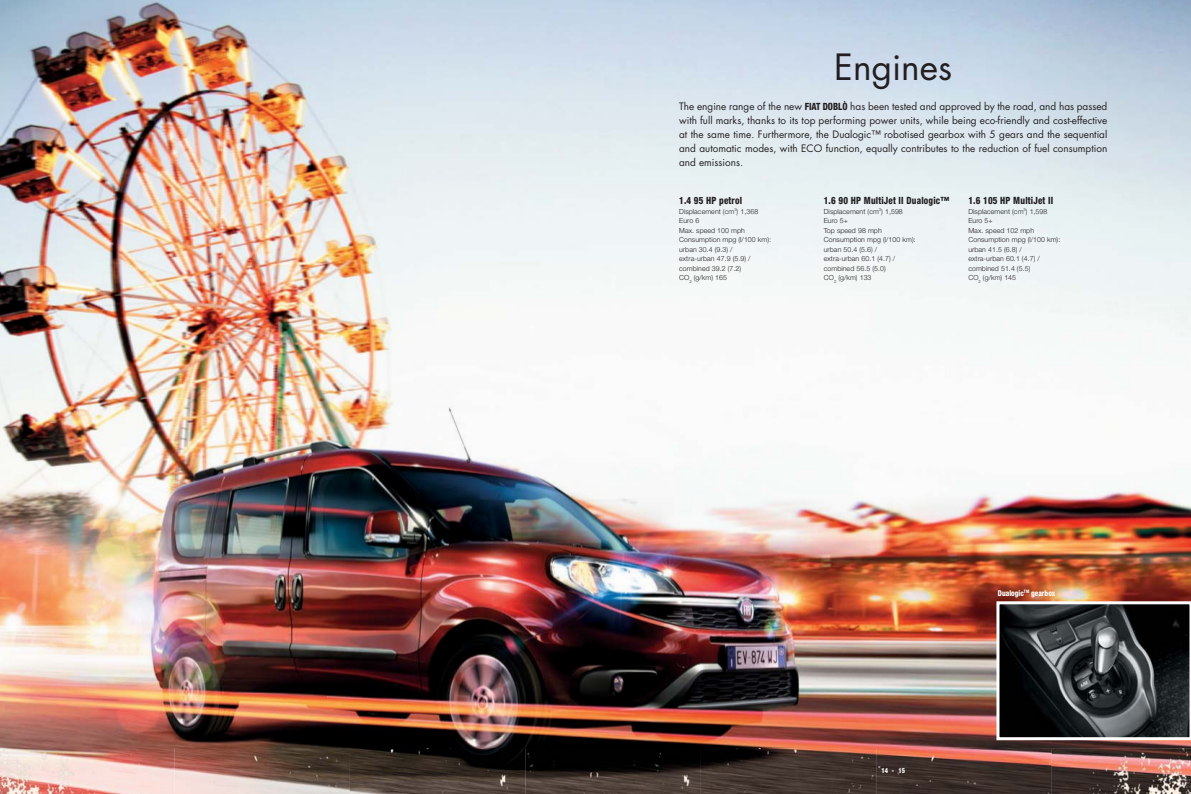
<style>
.page{position:relative;width:1191px;height:794px;background:#fff}
.page>*{position:absolute;margin:0;border:0;box-sizing:border-box;transform-origin:0 0}
.t1{font:35.2px "Futura Std";color:#231f20}
.t2{font:10px/14px "Futura Std";color:#231f20;text-align:justify}
.t3{font:800 condensed 10px "Helvetica Neue LT Pro";letter-spacing:.02em;color:#231f20;scale:.9 1}
.t4{font:800 condensed 8px "Helvetica Neue LT Pro";color:#fff;scale:.9 1}
.t5{font:300 7px/9.5px "Helvetica Neue LT Pro";letter-spacing:.01em;color:#231f20}
.t6{font:800 condensed 7px "Helvetica Neue LT Pro";color:#fff;scale:.9 1}
.s1{font-family:"Helvetica Neue LT Pro";font-weight:800;font-stretch:condensed}
</style>
<div class="page">
<img style="left:0;top:0;width:1191px;height:748px">
<img style="left:0;top:748px;width:1191px;height:46px">
<svg style="left:996px;top:601px;width:195px;height:139px;background:#373a3c"></svg>
<h1 class="t1" style="left:834px;top:51px;width:119px">Engines</h1>
<p class="t2" style="left:679px;top:100px;width:430px">The engine range of the new <span class="s1">FIAT DOBLÒ</span> has been tested and approved by the road, and has passed with full marks, thanks to its top performing power units, while being eco-friendly and cost-effective at the same time. Furthermore, the Dualogic™ robotised gearbox with 5 gears and the sequential and automatic modes, with ECO function, equally contributes to the reduction of fuel consumption and emissions.</p>
<h2 class="t3" style="left:823px;top:197px;width:141px">1.6 90 HP MultiJet II Dualogic™</h2>
<p class="t5" style="left:823px;top:207px;width:93px">Displacement (cm<sup>3</sup>) 1,598<br>Euro 5+<br>Top speed 98 mph<br>Consumption mpg (l/100 km): urban 50.4 (5.6) /<br>extra-urban 60.1 (4.7) / combined 56.5 (5.0)<br>CO<sub>2</sub> (g/km) 133</p>
<h2 class="t3" style="left:968px;top:197px;width:96px">1.6 105 HP MultiJet II</h2>
<p class="t5" style="left:968px;top:207px;width:93px">Displacement (cm<sup>3</sup>) 1,598<br>Euro 5+<br>Max. speed 102 mph<br>Consumption mpg (l/100 km): urban 41.5 (6.8) /<br>extra-urban 60.1 (4.7) / combined 51.4 (5.5)<br>CO<sub>2</sub> (g/km) 145</p>
<h2 class="t3" style="left:679px;top:197px;width:71px">1.4 95 HP petrol</h2>
<p class="t5" style="left:679px;top:207px;width:93px">Displacement (cm<sup>3</sup>) 1,368<br>Euro 6<br>Max. speed 100 mph<br>Consumption mpg (l/100 km): urban 30.4 (9.3) /<br>extra-urban 47.9 (5.9) / combined 39.2 (7.2)<br>CO<sub>2</sub> (g/km) 165</p>
<p class="t6" style="left:881px;top:768px;width:28px">14 - 15</p>
<p class="t4" style="left:998px;top:590px;width:65px">Dualogic<sup>TM</sup> gearbox</p>
</div>
